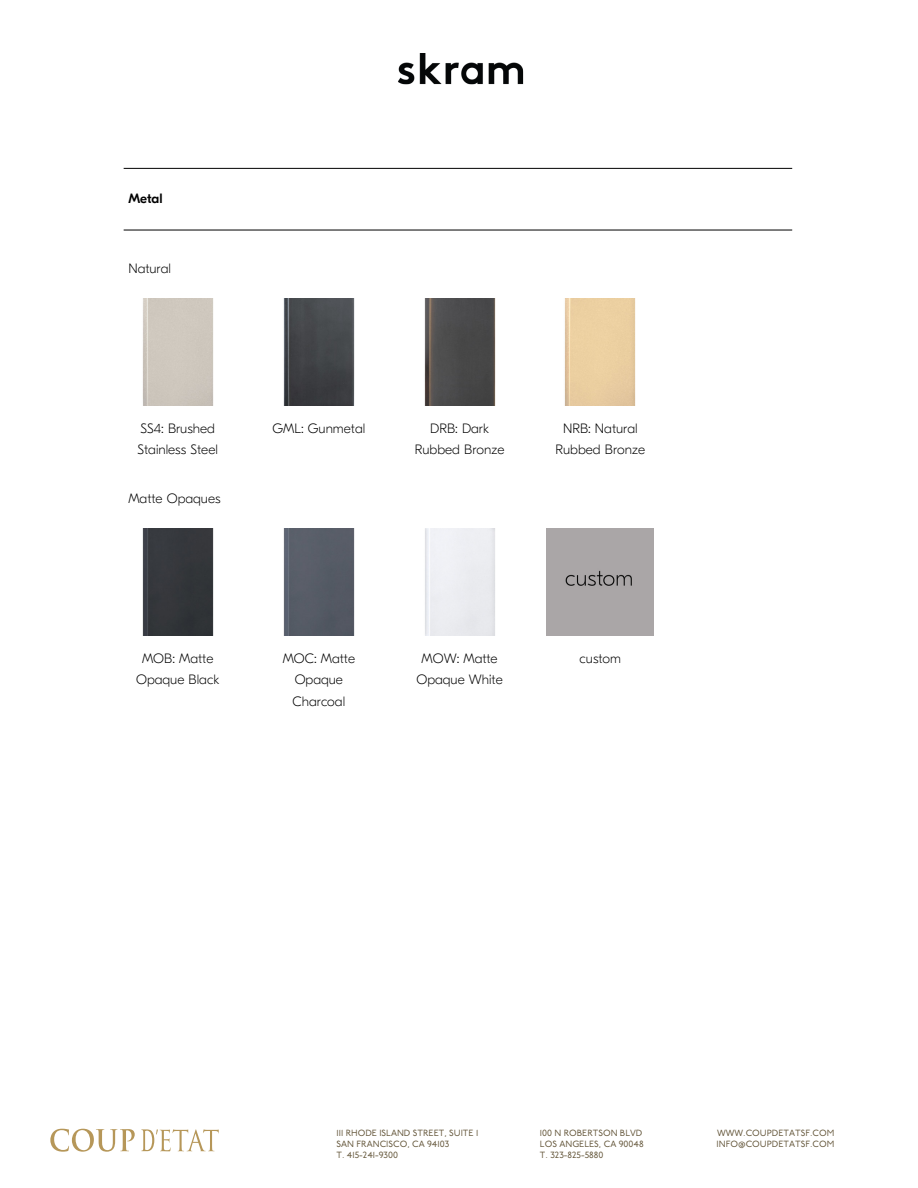
<style>
.page{position:relative;width:918px;height:1188px;background:#fff}
.page>*{position:absolute;margin:0;border:0;box-sizing:border-box;transform-origin:0 0}
.t1{font:100 13.5px/21.3px "GT Eesti Pro Display";color:#000;text-align:center}
.t2{font:500 13.5px "GT Eesti Pro Display";color:#000}
.t3{font:9px/10.8px "P22 Underground";color:#615336}
</style>
<div class="page">
<img style="left:398px;top:53px;width:126px;height:32px">
<hr style="left:124px;top:168px;width:668px;height:1px;background:#000">
<hr style="left:124px;top:230px;width:668px;height:1px;background:#000">
<img style="left:142px;top:298px;width:72px;height:107px">
<img style="left:283px;top:298px;width:72px;height:107px">
<img style="left:424px;top:298px;width:72px;height:107px">
<img style="left:564px;top:298px;width:72px;height:107px">
<img style="left:142px;top:529px;width:72px;height:107px">
<img style="left:283px;top:529px;width:72px;height:107px">
<div style="left:547px;top:529px;width:107px;height:107px;background:#aaa6a7"></div>
<svg style="left:50px;top:1129px;width:85px;height:23px"></svg>
<svg style="left:141px;top:1129px;width:78px;height:22px"></svg>
<p class="t2" style="left:128px;top:191px;width:36px">Metal</p>
<p class="t1" style="left:128px;top:258px;width:44px">Natural</p>
<p class="t1" style="left:138px;top:418px;width:82px;text-align:left">SS4: Brushed<br>Stainless Steel</p>
<p class="t1" style="left:273px;top:418px;width:94px">GML: Gunmetal</p>
<p class="t1" style="left:415px;top:418px;width:91px">DRB: Dark<br>Rubbed Bronze</p>
<p class="t1" style="left:556px;top:418px;width:91px">NRB: Natural<br>Rubbed Bronze</p>
<p class="t1" style="left:128px;top:488px;width:94px">Matte Opaques</p>
<p class="t1" style="left:136px;top:648px;width:85px">MOB: Matte<br>Opaque Black</p>
<p class="t1" style="left:283px;top:648px;width:74px">MOC: Matte<br>Opaque<br>Charcoal</p>
<p class="t1" style="left:416px;top:648px;width:88px">MOW: Matte<br>Opaque White</p>
<p class="t1" style="left:580px;top:648px;width:43px">custom</p>
<p class="t3" style="left:337px;top:1128px;width:143px">111 RHODE ISLAND STREET, SUITE 1<br>SAN FRANCISCO, CA 94103<br>T. 415-241-9300</p>
<p class="t3" style="left:540px;top:1128px;width:105px">100 N ROBERTSON BLVD<br>LOS ANGELES, CA 90048<br>T. 323-825-5880</p>
<p class="t3" style="left:717px;top:1128px;width:119px">WWW.COUPDETATSF.COM<br>INFO@COUPDETATSF.COM</p>
</div>
